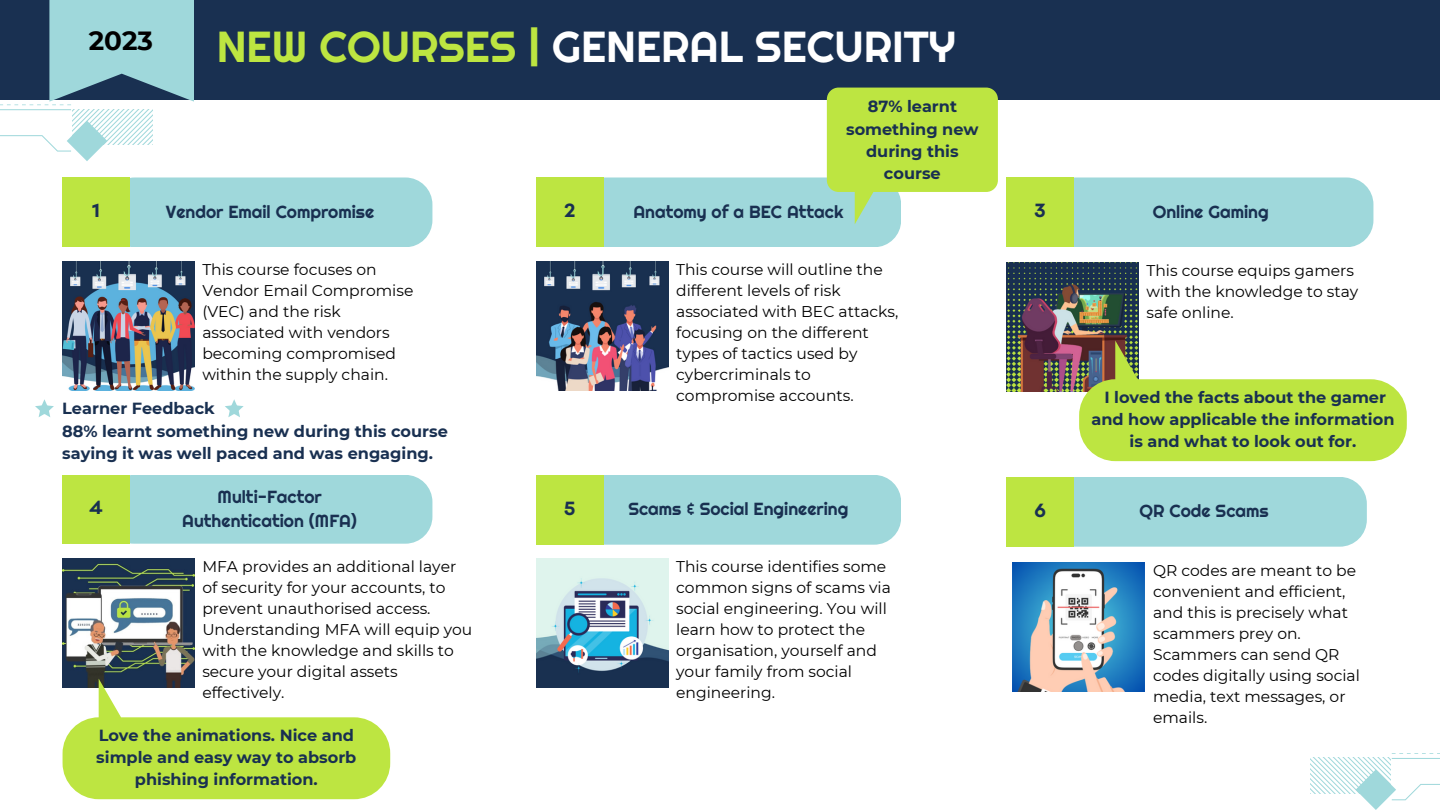
<style>
.page{position:relative;width:1440px;height:810px;background:#fff}
.page>*{position:absolute;margin:0;border:0;box-sizing:border-box;transform-origin:0 0}
.t1{font:43.4px "Righteous";color:#fff}
.t2{font:700 26.2px "Montserrat";color:#000}
.t3{font:17.5px "Righteous";color:#193051}
.t4{font:700 17.5px "Galano Classic Alt";color:#193051}
.t5{font:700 16.1px/22px "Montserrat";color:#193051;text-align:center}
.t6{font:15.5px/21px "Montserrat";color:#000}
.s1{color:#bde541}
</style>
<div class="page">
<div style="left:108px;top:177px;width:324px;height:70px;background:#9fd8db;border-radius:27px"></div>
<div style="left:576px;top:177px;width:325px;height:70px;background:#9fd8db;border-radius:27px"></div>
<div style="left:107px;top:475px;width:325px;height:69px;background:#9fd8db;border-radius:27px"></div>
<img style="left:62px;top:262px;width:132px;height:129px">
<img style="left:536px;top:262px;width:132px;height:129px">
<img style="left:62px;top:559px;width:132px;height:129px">
<div style="left:576px;top:475px;width:325px;height:70px;background:#9fd8db;border-radius:27px"></div>
<div style="left:1048px;top:177px;width:325px;height:70px;background:#9fd8db;border-radius:27px"></div>
<img style="left:536px;top:559px;width:132px;height:129px">
<img style="left:1006px;top:263px;width:132px;height:129px">
<div style="left:1041px;top:477px;width:326px;height:70px;background:#9fd8db;border-radius:27px"></div>
<img style="left:1013px;top:562px;width:132px;height:129px">
<div style="left:0;top:0;width:1440px;height:100px;background:#193051"></div>
<svg style="left:0;top:0;width:194px;height:161px"></svg>
<div style="left:62px;top:177px;width:68px;height:70px;background:#bde541"></div>
<div style="left:536px;top:177px;width:68px;height:70px;background:#bde541"></div>
<div style="left:1006px;top:177px;width:68px;height:70px;background:#bde541"></div>
<div style="left:62px;top:475px;width:68px;height:69px;background:#bde541"></div>
<div style="left:536px;top:475px;width:68px;height:70px;background:#bde541"></div>
<div style="left:1006px;top:477px;width:68px;height:70px;background:#bde541"></div>
<svg style="left:1311px;top:753px;width:129px;height:57px"></svg>
<svg style="left:35px;top:399px;width:19px;height:18px"></svg>
<svg style="left:225px;top:399px;width:18px;height:18px"></svg>
<div style="left:63px;top:717px;width:327px;height:82px;background:#bde541;border-radius:36px"></div>
<svg style="left:827px;top:88px;width:171px;height:136px"></svg>
<div style="left:1079px;top:379px;width:328px;height:82px;background:#bde541;border-radius:36px"></div>
<p class="t2" style="left:89px;top:25px;width:66px">2023</p>
<p class="t1" style="left:217px;top:19px;width:741px"><span class="s1">NEW COURSES |</span> GENERAL SECURITY</p>
<p class="t5" style="left:846px;top:96px;width:134px">87% learnt something new during this course</p>
<p class="t4" style="left:92px;top:200px;width:9px">1</p>
<p class="t4" style="left:564px;top:200px;width:12px">2</p>
<p class="t4" style="left:1035px;top:200px;width:13px">3</p>
<p class="t3" style="left:166px;top:201px;width:210px">Vendor Email Compromise</p>
<p class="t3" style="left:633px;top:201px;width:212px">Anatomy of a BEC Attack</p>
<p class="t6" style="left:202px;top:259px;width:213px">This course focuses on<br>Vendor Email Compromise (VEC) and the risk associated with vendors becoming compromised within the supply chain.</p>
<p class="t6" style="left:676px;top:259px;width:224px">This course will outline the different levels of risk associated with BEC attacks, focusing on the different types of tactics used by cybercriminals to compromise accounts.</p>
<p class="t5" style="left:62px;top:397px;width:154px">Learner Feedback</p>
<p class="t5" style="left:62px;top:420px;width:387px;line-height:22.5px;text-align:left">88% learnt something new during this course saying it was well paced and was engaging.</p>
<p class="t3" style="left:218px;top:485px;width:106px">Multi-Factor</p>
<p class="t3" style="left:182px;top:509px;width:176px">Authentication (MFA)</p>
<p class="t4" style="left:90px;top:496px;width:14px">4</p>
<p class="t4" style="left:564px;top:497px;width:13px">5</p>
<p class="t4" style="left:1034px;top:499px;width:13px">6</p>
<p class="t3" style="left:628px;top:498px;width:222px">Scams &amp; Social Engineering</p>
<p class="t6" style="left:202px;top:556px;width:272px">MFA provides an additional layer of security for your accounts, to prevent unauthorised access.<br>Understanding MFA will equip you with the knowledge and skills to secure your digital assets effectively.</p>
<p class="t6" style="left:676px;top:556px;width:216px">This course identifies some common signs of scams via social engineering. You will learn how to protect the organisation, yourself and your family from social engineering.</p>
<p class="t5" style="left:96px;top:725px;width:262px">Love the animations. Nice and simple and easy way to absorb phishing information.</p>
<p class="t3" style="left:1153px;top:201px;width:117px">Online Gaming</p>
<p class="t6" style="left:1147px;top:260px;width:213px">This course equips gamers with the knowledge to stay safe online.</p>
<p class="t5" style="left:1091px;top:387px;width:304px">I loved the facts about the gamer and how applicable the information is and what to look out for.</p>
<p class="t3" style="left:1140px;top:500px;width:131px">QR Code Scams</p>
<p class="t6" style="left:1153px;top:560px;width:208px">QR codes are meant to be convenient and efficient, and this is precisely what scammers prey on.<br>Scammers can send QR codes digitally using social media, text messages, or emails.</p>
</div>
